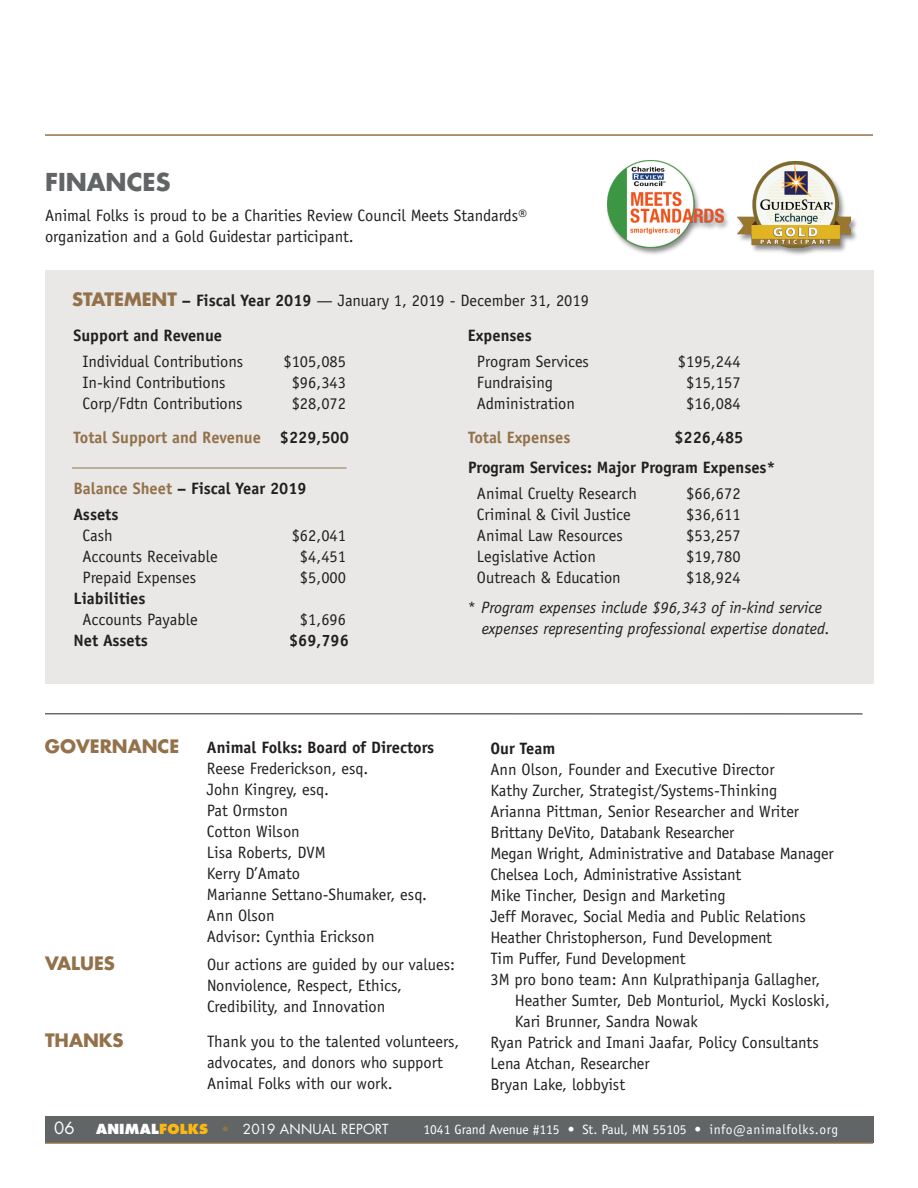
<style>
.page{position:relative;width:918px;height:1188px;background:#fff}
.page>*{position:absolute;margin:0;border:0;box-sizing:border-box;transform-origin:0 0}
.t1{font:700 24px "Futura";color:#616565}
.t2{font:700 18px "Futura";color:#93714a}
.t3{font:16.5px/21px "Officina Sans";color:#231f20}
.t4{font:700 16.5px/35.4px "Officina Sans";color:#231f20}
.t5{font:italic 16.5px/30px "Officina Sans";color:#231f20}
.t6{font:700 16.5px/34.5px "Officina Sans";color:#93714a;text-align:right}
.t7{font:16.5px "Futura";color:#fff}
.t8{font:13.5px "Officina Sans";color:#fff}
.t9{font:13.5px "Futura";letter-spacing:.015em;color:#fff}
.s1{font-family:"Futura";font-size:18px;color:#93714a}
.s2{font-weight:400}
.s3{font-weight:400;color:#231f20}
.s4{color:#231f20}
.s5{color:#93714a}
.s6{font-style:normal}
.s7{font-weight:800}
.s8{font-weight:800;color:#fcb814}
.s9{font-weight:800;color:#93714a}
</style>
<div class="page">
<hr style="left:45px;top:134px;width:828px;height:2px;background:#93714a">
<div style="left:45px;top:1116px;width:828px;height:27px;background:#616565"></div>
<hr style="left:45px;top:1142px;width:828px;height:2px;background:#93714a">
<div style="left:45px;top:271px;width:828px;height:413px;background:#e9e8e7"></div>
<hr style="left:72px;top:468px;width:274px;height:1px;background:#93714a">
<img style="left:629px;top:161px;width:228px;height:94px">
<img style="left:607px;top:160px;width:116px;height:87px">
<img style="left:737px;top:162px;width:113px;height:86px">
<hr style="left:45px;top:714px;width:818px;height:1px;background:#231f20">
<h1 class="t1" style="left:45px;top:171px;width:127px">FINANCES</h1>
<p class="t3" style="left:45px;top:206px;width:484px">Animal Folks is proud to be a Charities Review Council Meets Standards® organization and a Gold Guidestar participant.</p>
<p class="t4" style="left:72px;top:284px;width:519px"><span class="s1">STATEMENT</span> – Fiscal Year 2019 <span class="s2">— January 1, 2019 - December 31, 2019<br></span>Support and Revenue</p>
<p class="t3" style="left:82px;top:352px;width:162px">Individual Contributions</p>
<p class="t3" style="left:283px;top:352px;width:64px">$105,085</p>
<p class="t3" style="left:82px;top:373px;width:144px">In-kind Contributions</p>
<p class="t3" style="left:292px;top:373px;width:56px">$96,343</p>
<p class="t3" style="left:82px;top:394px;width:162px">Corp/Fdtn Contributions</p>
<p class="t4" style="left:468px;top:319px;width:65px">Expenses</p>
<p class="t3" style="left:477px;top:352px;width:114px">Program Services</p>
<p class="t3" style="left:678px;top:352px;width:64px">$195,244</p>
<p class="t3" style="left:477px;top:373px;width:78px">Fundraising</p>
<p class="t3" style="left:686px;top:373px;width:56px">$15,157</p>
<p class="t3" style="left:477px;top:394px;width:100px">Administration</p>
<p class="t3" style="left:686px;top:394px;width:56px">$16,084</p>
<p class="t6" style="left:468px;top:422px;width:104px">Total Expenses</p>
<p class="t6" style="left:74px;top:387px;width:277px"><span class="s3">$28,072<br></span>Total Support and Revenue <span class="s4">$229,500</span></p>
<p class="t4" style="left:73px;top:477px;width:235px;line-height:25.5px"><span class="s5">Balance Sheet</span> – Fiscal Year 2019<br>Assets</p>
<p class="t3" style="left:82px;top:526px;width:32px">Cash</p>
<p class="t3" style="left:292px;top:526px;width:56px">$62,041</p>
<p class="t3" style="left:82px;top:547px;width:137px">Accounts Receivable</p>
<p class="t3" style="left:300px;top:547px;width:48px">$4,451</p>
<p class="t3" style="left:82px;top:568px;width:115px">Prepaid Expenses</p>
<p class="t3" style="left:300px;top:568px;width:48px">$5,000</p>
<p class="t4" style="left:73px;top:582px;width:74px">Liabilities</p>
<p class="t3" style="left:82px;top:610px;width:117px">Accounts Payable</p>
<p class="t3" style="left:300px;top:610px;width:48px">$1,696</p>
<p class="t4" style="left:73px;top:624px;width:76px">Net Assets</p>
<p class="t4" style="left:289px;top:624px;width:61px">$69,796</p>
<p class="t4" style="left:468px;top:424px;width:309px;line-height:30px;text-indent:206px">$226,485<br>Program Services: Major Program Expenses*</p>
<p class="t3" style="left:477px;top:484px;width:161px">Animal Cruelty Research</p>
<p class="t3" style="left:686px;top:484px;width:56px">$66,672</p>
<p class="t3" style="left:477px;top:505px;width:155px">Criminal &amp; Civil Justice</p>
<p class="t3" style="left:686px;top:505px;width:56px">$36,611</p>
<p class="t3" style="left:477px;top:526px;width:147px">Animal Law Resources</p>
<p class="t3" style="left:686px;top:526px;width:56px">$53,257</p>
<p class="t3" style="left:477px;top:547px;width:121px">Legislative Action</p>
<p class="t3" style="left:686px;top:547px;width:56px">$19,780</p>
<p class="t3" style="left:477px;top:568px;width:145px">Outreach &amp; Education</p>
<p class="t5" style="left:468px;top:563px;width:356px;text-indent:218px"><span class="s6">$18,924<br>*</span> Program expenses include $96,343 of in-kind service</p>
<p class="t5" style="left:482px;top:614px;width:350px">expenses representing professional expertise donated.</p>
<p class="t2" style="left:45px;top:738px;width:136px">GOVERNANCE</p>
<p class="t4" style="left:207px;top:731px;width:229px">Animal Folks: Board of Directors</p>
<p class="t3" style="left:207px;top:759px;width:222px">Reese Frederickson, esq.<br>John Kingrey, esq.<br>Pat Ormston<br>Cotton Wilson<br>Lisa Roberts, DVM<br>Kerry D’Amato<br>Marianne Settano-Shumaker, esq.<br>Ann Olson<br>Advisor: Cynthia Erickson</p>
<p class="t2" style="left:45px;top:955px;width:72px">VALUES</p>
<p class="t3" style="left:207px;top:956px;width:249px">Our actions are guided by our values:<br>Nonviolence, Respect, Ethics,<br>Credibility, and Innovation</p>
<p class="t2" style="left:45px;top:1032px;width:80px">THANKS</p>
<p class="t3" style="left:207px;top:1032px;width:254px">Thank you to the talented volunteers, advocates, and donors who support<br>Animal Folks with our work.</p>
<p class="t4" style="left:491px;top:732px;width:66px">Our Team</p>
<p class="t3" style="left:491px;top:761px;width:286px">Ann Olson, Founder and Executive Director</p>
<p class="t3" style="left:491px;top:782px;width:288px">Kathy Zurcher, Strategist/Systems-Thinking</p>
<p class="t3" style="left:491px;top:803px;width:310px">Arianna Pittman, Senior Researcher and Writer</p>
<p class="t3" style="left:491px;top:824px;width:245px">Brittany DeVito, Databank Researcher</p>
<p class="t3" style="left:491px;top:845px;width:345px">Megan Wright, Administrative and Database Manager</p>
<p class="t3" style="left:491px;top:866px;width:252px">Chelsea Loch, Administrative Assistant</p>
<p class="t3" style="left:491px;top:887px;width:237px">Mike Tincher, Design and Marketing</p>
<p class="t3" style="left:491px;top:908px;width:317px">Jeff Moravec, Social Media and Public Relations</p>
<p class="t3" style="left:491px;top:929px;width:283px">Heather Christopherson, Fund Development</p>
<p class="t3" style="left:491px;top:950px;width:196px">Tim Puffer, Fund Development</p>
<p class="t3" style="left:491px;top:971px;width:331px">3M pro bono team: Ann Kulprathipanja Gallagher,</p>
<p class="t3" style="left:515px;top:992px;width:317px">Heather Sumter, Deb Monturiol, Mycki Kosloski,</p>
<p class="t3" style="left:515px;top:1013px;width:184px">Kari Brunner, Sandra Nowak</p>
<p class="t3" style="left:491px;top:1034px;width:330px">Ryan Patrick and Imani Jaafar, Policy Consultants</p>
<p class="t3" style="left:491px;top:1055px;width:161px">Lena Atchan, Researcher</p>
<p class="t3" style="left:491px;top:1076px;width:136px">Bryan Lake, lobbyist</p>
<p class="t7" style="left:54px;top:1121px;width:22px">06</p>
<p class="t9" style="left:96px;top:1123px;width:294px"><span class="s7">ANIMAL</span><span class="s8">FOLKS</span> <span class="s9">•</span> 2019 ANNUAL REPORT</p>
<p class="t8" style="left:423px;top:1124px;width:416px">1041 Grand Avenue #115 • St. Paul, MN 55105 • info@animalfolks.org</p>
</div>
